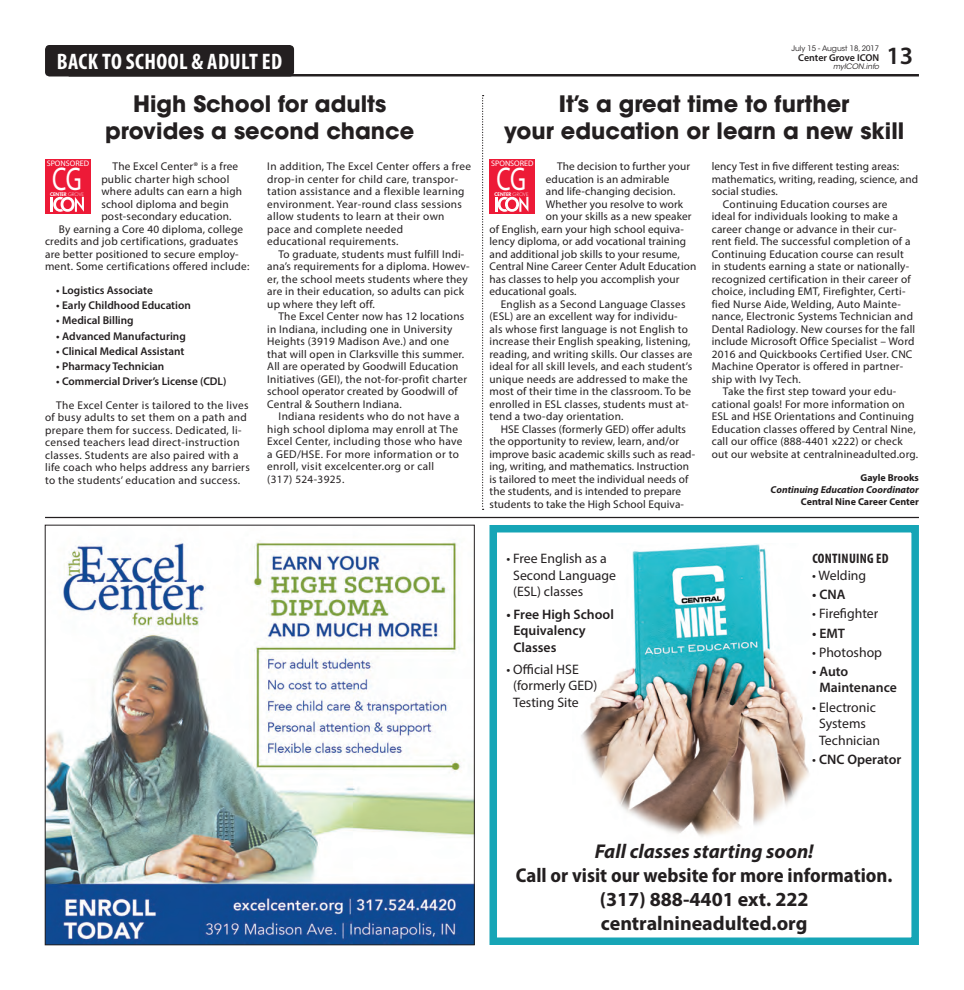
<style>
.page{position:relative;width:964px;height:990px;background:#fff}
.page>*{position:absolute;margin:0;border:0;box-sizing:border-box;transform-origin:0 0}
.t1{font:32.88px "Myriad";color:#fff;scale:.75 1}
.t2{font:600 25px "Myriad Pro";color:#231f20}
.Headline_-_20pt{font:700 22.5px/27px "ITC Avant Garde Std";color:#231f20;text-align:center}
.Briefs_Copy{font:700 condensed 22.5px "Myriad Pro";letter-spacing:.02em;color:#fff}
.t3{font:700 20px/24px "Myriad Pro";color:#231f20;text-align:center}
.t4{font:13.75px/16.5px "Myriad Pro";color:#231f20}
.t5{font:600 13.75px/16.5px "Myriad Pro";color:#231f20}
.t6{font:700 condensed 13.75px "Myriad Pro";letter-spacing:.02em;color:#231f20}
.Body_Copy{font:11.25px/12.5px "Myriad Pro";letter-spacing:.02em;color:#231f20}
.Body_Copy-2{font:600 11.25px "Myriad Pro";color:#231f20}
.Byline_for_Article{font:700 10px/12px "Myriad Pro";color:#231f20;text-align:right}
.t7{font:600 10px "Myriad Pro";letter-spacing:-.005em;color:#231f20}
.t8{font:8px "Myriad";color:#fff}
.t9{font:7.5px "ITC Avant Garde Std";color:#231f20}
.t10{font:italic 7.5px "ITC Avant Garde Std";color:#231f20}
.t11{font:4.75px "Futura Hv";color:#fff}
.s1{font-family:"Futura";font-weight:300}
.s2{font-style:italic}
.s3{font-weight:400}
.s4{font-stretch:semi-condensed}
</style>
<div class="page">
<hr style="left:69px;top:74px;width:849px;height:3px;background:#231f20">
<div style="left:45px;top:45px;width:249px;height:32px;background:#231f20;border-radius:4px"></div>
<hr style="left:45px;top:517px;width:873px;height:1px;background:#231f20">
<img style="left:47px;top:540px;width:425px;height:403px">
<div style="left:489px;top:159px;width:45px;height:55px;background:#ed1a37"></div>
<svg style="left:497px;top:197px;width:31px;height:15px"></svg>
<hr style="left:494px;top:197px;width:3px;height:15px;background:#fff">
<div style="left:45px;top:159px;width:45px;height:55px;background:#ed1a37"></div>
<svg style="left:53px;top:197px;width:31px;height:15px"></svg>
<hr style="left:50px;top:197px;width:3px;height:15px;background:#fff">
<svg style="left:482px;top:95px;width:1px;height:415px"></svg>
<img style="left:581px;top:544px;width:228px;height:292px">
<div style="left:489px;top:525px;width:429px;height:420px;border:8px solid #16a5b6"></div>
<div style="left:508px;top:836px;width:391px;height:106px;background:#fff"></div>
<p class="t9" style="left:791px;top:43px;width:89px">July 15 - August 18, 2017</p>
<p class="t7" style="left:798px;top:51px;width:82px">Center Grove ICON</p>
<p class="Briefs_Copy" style="left:57px;top:48px;width:227px">BACK TO SCHOOL &amp; ADULT ED</p>
<p class="t10" style="left:832px;top:62px;width:47px">myICON.info</p>
<h2 class="t2" style="left:886px;top:39px;width:28px">13</h2>
<p class="Headline_-_20pt" style="left:105px;top:90px;width:310px">High School for adults provides a second chance</p>
<p class="t8" style="left:47px;top:160px;width:44px">SPONSORED</p>
<p class="t11" style="left:50px;top:191px;width:35px">CENTER <span class="s1">GROVE</span></p>
<p class="Body_Copy" style="left:101px;top:160px;width:142px;text-indent:11px">The Excel Center® is a free public charter high school where adults can earn a high school diploma and begin post-secondary education.</p>
<p class="Body_Copy" style="left:45px;top:223px;width:206px;text-indent:14px">By earning a Core 40 diploma, college credits and job certifications, graduates are better positioned to secure employ&shy;ment. Some certifications offered include:</p>
<p class="Body_Copy-2" style="left:56px;top:283px;width:98px">• Logistics Associate</p>
<p class="Body_Copy-2" style="left:56px;top:298px;width:136px">• Early Childhood Education</p>
<p class="Body_Copy-2" style="left:56px;top:313px;width:79px">• Medical Billing</p>
<p class="Body_Copy-2" style="left:56px;top:329px;width:131px">• Advanced Manufacturing</p>
<p class="Body_Copy-2" style="left:56px;top:344px;width:130px">• Clinical Medical Assistant</p>
<p class="Body_Copy-2" style="left:56px;top:359px;width:109px">• Pharmacy Technician</p>
<p class="Body_Copy-2" style="left:56px;top:374px;width:172px">• Commercial Driver’s License (CDL)</p>
<p class="Body_Copy" style="left:45px;top:399px;width:206px;text-indent:11px">The Excel Center is tailored to the lives of busy adults to set them on a path and prepare them for success. Dedicated, li&shy;censed teachers lead direct-instruction classes. Students are also paired with a life coach who helps address any barriers to the students’ education and success.</p>
<p class="t1" style="left:52px;top:163px;width:41px">CG</p>
<p class="Body_Copy" style="left:267px;top:160px;width:205px">In addition, The Excel Center offers a free drop-in center for child care, transpor&shy;tation assistance and a flexible learning environment. Year-round class sessions allow students to learn at their own<br>pace and complete needed<br>educational requirements.</p>
<p class="Body_Copy" style="left:267px;top:247px;width:204px;text-indent:11px">To graduate, students must fulfill Indi&shy;ana’s requirements for a diploma. Howev&shy;er, the school meets students where they are in their education, so adults can pick up where they left off.</p>
<p class="Body_Copy" style="left:267px;top:310px;width:201px;text-indent:11px">The Excel Center now has 12 locations in Indiana, including one in University Heights (3919 Madison Ave.) and one that will open in Clarksville this summer.<br>All are operated by Goodwill Education Initiatives (GEI), the not-for-profit charter school operator created by Goodwill of Central &amp; Southern Indiana.</p>
<p class="Body_Copy" style="left:267px;top:410px;width:196px;text-indent:11px">Indiana residents who do not have a high school diploma may enroll at The Excel Center, including those who have a GED/HSE. For more information or to enroll, visit excelcenter.org or call<br>(317) 524-3925.</p>
<p class="Headline_-_20pt" style="left:504px;top:90px;width:401px">It’s a great time to further<br>your education or learn a new skill</p>
<p class="t1" style="left:496px;top:163px;width:41px">CG</p>
<p class="t8" style="left:491px;top:160px;width:44px">SPONSORED</p>
<p class="t11" style="left:494px;top:191px;width:35px">CENTER <span class="s1">GROVE</span></p>
<p class="Body_Copy" style="left:711px;top:160px;width:208px">lency Test in five different testing areas: mathematics, writing, reading, science, and social studies.</p>
<p class="Body_Copy" style="left:711px;top:197px;width:205px;text-indent:11px">Continuing Education courses are<br>ideal for individuals looking to make a career change or advance in their cur&shy;rent field. The successful completion of a Continuing Education course can result in students earning a state or nationally&shy;recognized certification in their career of choice, including EMT, Firefighter, Certi&shy;fied Nurse Aide, Welding, Auto Mainte&shy;nance, Electronic Systems Technician and Dental Radiology. New courses for the fall include Microsoft Office Specialist – Word 2016 and Quickbooks Certified User. CNC Machine Operator is offered in partner&shy;ship with Ivy Tech.</p>
<p class="Body_Copy" style="left:711px;top:385px;width:208px;text-indent:11px">Take the first step toward your edu&shy;cational goals! For more information on ESL and HSE Orientations and Continuing Education classes offered by Central Nine, call our office (888-4401 x222) or check out our website at centralnineadulted.org.</p>
<p class="Byline_for_Article" style="left:770px;top:471px;width:150px">Gayle Brooks<br><span class="s2">Continuing Education Coordinator<br></span>Central Nine Career Center</p>
<p class="Body_Copy" style="left:556px;top:160px;width:134px">The decision to further your</p>
<p class="Body_Copy" style="left:545px;top:173px;width:125px">education is an admirable</p>
<p class="Body_Copy" style="left:545px;top:185px;width:131px">and life-changing decision.</p>
<p class="Body_Copy" style="left:545px;top:198px;width:139px">Whether you resolve to work</p>
<p class="Body_Copy" style="left:545px;top:210px;width:147px">on your skills as a new speaker</p>
<p class="Body_Copy" style="left:489px;top:223px;width:196px">of English, earn your high school equiva-</p>
<p class="Body_Copy" style="left:489px;top:235px;width:198px">lency diploma, or add vocational training</p>
<p class="Body_Copy" style="left:489px;top:248px;width:192px">and additional job skills to your resume,</p>
<p class="Body_Copy" style="left:489px;top:260px;width:208px">Central Nine Career Center Adult Education</p>
<p class="Body_Copy" style="left:489px;top:273px;width:191px">has classes to help you accomplish your</p>
<p class="Body_Copy" style="left:489px;top:285px;width:88px">educational goals.</p>
<p class="Body_Copy" style="left:489px;top:297px;width:204px;text-indent:11px">English as a Second Language Classes (ESL) are an excellent way for individu&shy;als whose first language is not English to increase their English speaking, listening, reading, and writing skills. Our classes are ideal for all skill levels, and each student’s unique needs are addressed to make the most of their time in the classroom. To be enrolled in ESL classes, students must at&shy;tend a two-day orientation.</p>
<p class="Body_Copy" style="left:489px;top:422px;width:207px;text-indent:11px">HSE Classes (formerly GED) offer adults the opportunity to review, learn, and/or improve basic academic skills such as read&shy;ing, writing, and mathematics. Instruction is tailored to meet the individual needs of the students, and is intended to prepare students to take the High School Equiva-</p>
<p class="t4" style="left:513px;top:550px;width:104px;text-indent:-7px">• Free English as a<br>Second Language (ESL) classes</p>
<p class="t5" style="left:513px;top:605px;width:102px;text-indent:-7px">• Free High School<br>Equivalency<br>Classes</p>
<p class="t4" style="left:513px;top:661px;width:85px;text-indent:-7px">• Official HSE (formerly GED)<br>Testing Site</p>
<p class="t6" style="left:812px;top:550px;width:78px">CONTINUING ED</p>
<p class="t4" style="left:811px;top:567px;width:55px">• Welding</p>
<p class="t5" style="left:811px;top:586px;width:35px">• CNA</p>
<p class="t4" style="left:811px;top:605px;width:67px">• Firefighter</p>
<p class="t5" style="left:811px;top:624px;width:34px">• EMT</p>
<p class="t4" style="left:811px;top:644px;width:71px">• Photoshop</p>
<p class="t5" style="left:819px;top:663px;width:79px;text-indent:-7px">• Auto<br>Maintenance</p>
<p class="t4" style="left:811px;top:699px;width:69px;text-align:center">• Electronic<br>Systems<br>Technician</p>
<p class="t5" style="left:811px;top:751px;width:90px"><span class="s3">•</span> CNC Operator</p>
<p class="t3" style="left:515px;top:838px;width:378px"><span class="s2">Fall classes starting soon!<br></span><span class="s4">Call or visit our website for more information. </span>(317) 888-4401 ext. 222 centralnineadulted.org</p>
</div>
